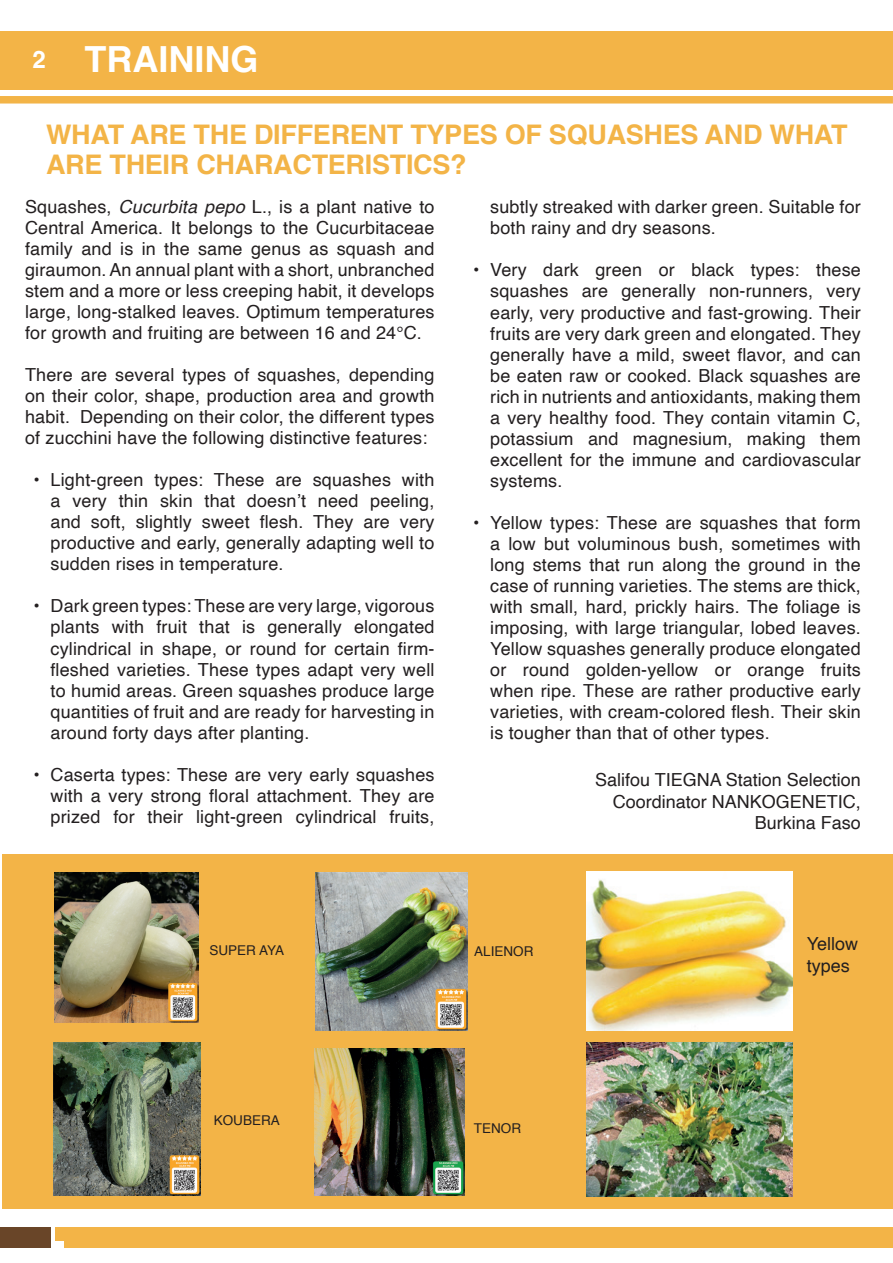
<style>
.page{position:relative;width:893px;height:1263px;background:#fff}
.page>*{position:absolute;margin:0;border:0;box-sizing:border-box;transform-origin:0 0}
.t1{font:700 36px "Helvetica";color:#fff}
.t2{font:700 27px/30px "Helvetica";letter-spacing:-.01em;color:#f3b447}
.t3{font:18px/21px "Helvetica";letter-spacing:.01em;color:#231f20;text-align:justify}
.t4{font:13.5px "Helvetica";color:#231f20}
.s1{font-size:24px}
.s2{font-style:italic}
</style>
<div class="page">
<div style="left:0;top:96px;width:893px;height:8px;background:#f3b447"></div>
<div style="left:0;top:31px;width:893px;height:59px;background:#f3b447"></div>
<div style="left:55px;top:1227px;width:838px;height:20px;background:#f3b447"></div>
<div style="left:0;top:1227px;width:50px;height:20px;background:#694528"></div>
<div style="left:3px;top:855px;width:890px;height:354px;background:#f3b447"></div>
<div style="left:53px;top:1241px;width:11px;height:10px;background:#fff"></div>
<img style="left:586px;top:1042px;width:206px;height:155px">
<img style="left:53px;top:1042px;width:148px;height:154px">
<img style="left:314px;top:1048px;width:150px;height:148px">
<img style="left:586px;top:871px;width:206px;height:159px">
<img style="left:55px;top:873px;width:144px;height:149px">
<img style="left:315px;top:873px;width:152px;height:157px">
<h1 class="t1" style="left:32px;top:38px;width:227px"><span class="s1">2</span> TRAINING</h1>
<h2 class="t2" style="left:46px;top:123px;width:803px">WHAT ARE THE DIFFERENT TYPES OF SQUASHES AND WHAT<br>ARE THEIR CHARACTERISTICS?</h2>
<p class="t3" style="left:25px;top:197px;width:411px">Squashes, <span class="s2">Cucurbita pepo</span> L., is a plant native to Central America. It belongs to the Cucurbitaceae family and is in the same genus as squash and giraumon. An annual plant with a short, unbranched stem and a more or less creeping habit, it develops large, long-stalked leaves. Optimum temperatures for growth and fruiting are between 16 and 24°C.</p>
<p class="t3" style="left:25px;top:365px;width:411px">There are several types of squashes, depending on their color, shape, production area and growth habit. Depending on their color, the different types of zucchini have the following distinctive features:</p>
<p class="t3" style="left:51px;top:470px;width:385px;text-indent:-17px">• Light-green types: These are squashes with a very thin skin that doesn’t need peeling, and soft, slightly sweet flesh. They are very productive and early, generally adapting well to sudden rises in temperature.</p>
<p class="t3" style="left:51px;top:596px;width:385px;text-indent:-17px">• Dark green types: These are very large, vigorous plants with fruit that is generally elongated cylindrical in shape, or round for certain firm&shy;fleshed varieties. These types adapt very well to humid areas. Green squashes produce large quantities of fruit and are ready for harvesting in around forty days after planting.</p>
<p class="t3" style="left:51px;top:764px;width:385px;text-indent:-17px">• Caserta types: These are very early squashes with a very strong floral attachment. They are prized for their light-green cylindrical fruits,</p>
<p class="t3" style="left:490px;top:197px;width:372px">subtly streaked with darker green. Suitable for both rainy and dry seasons.</p>
<p class="t3" style="left:490px;top:260px;width:372px;text-indent:-17px">• Very dark green or black types: these squashes are generally non-runners, very early, very productive and fast-growing. Their fruits are very dark green and elongated. They generally have a mild, sweet flavor, and can be eaten raw or cooked. Black squashes are rich in nutrients and antioxidants, making them a very healthy food. They contain vitamin C, potassium and magnesium, making them excellent for the immune and cardiovascular systems.</p>
<p class="t3" style="left:490px;top:512px;width:372px;text-indent:-17px">• Yellow types: These are squashes that form a low but voluminous bush, sometimes with long stems that run along the ground in the case of running varieties. The stems are thick, with small, hard, prickly hairs. The foliage is imposing, with large triangular, lobed leaves.<br>Yellow squashes generally produce elongated or round golden-yellow or orange fruits when ripe. These are rather productive early varieties, with cream-colored flesh. Their skin is tougher than that of other types.</p>
<p class="t3" style="left:595px;top:769px;width:267px;line-height:21.6px;text-align:right">Salifou TIEGNA Station Selection<br>Coordinator NANKOGENETIC,<br>Burkina Faso</p>
<p class="t4" style="left:209px;top:940px;width:76px">SUPER AYA</p>
<p class="t4" style="left:474px;top:941px;width:61px">ALIENOR</p>
<p class="t4" style="left:214px;top:1110px;width:68px">KOUBERA</p>
<p class="t4" style="left:474px;top:1117px;width:49px">TENOR</p>
<p class="t3" style="left:807px;top:933px;width:53px;line-height:21.6px">Yellow types</p>
</div>
